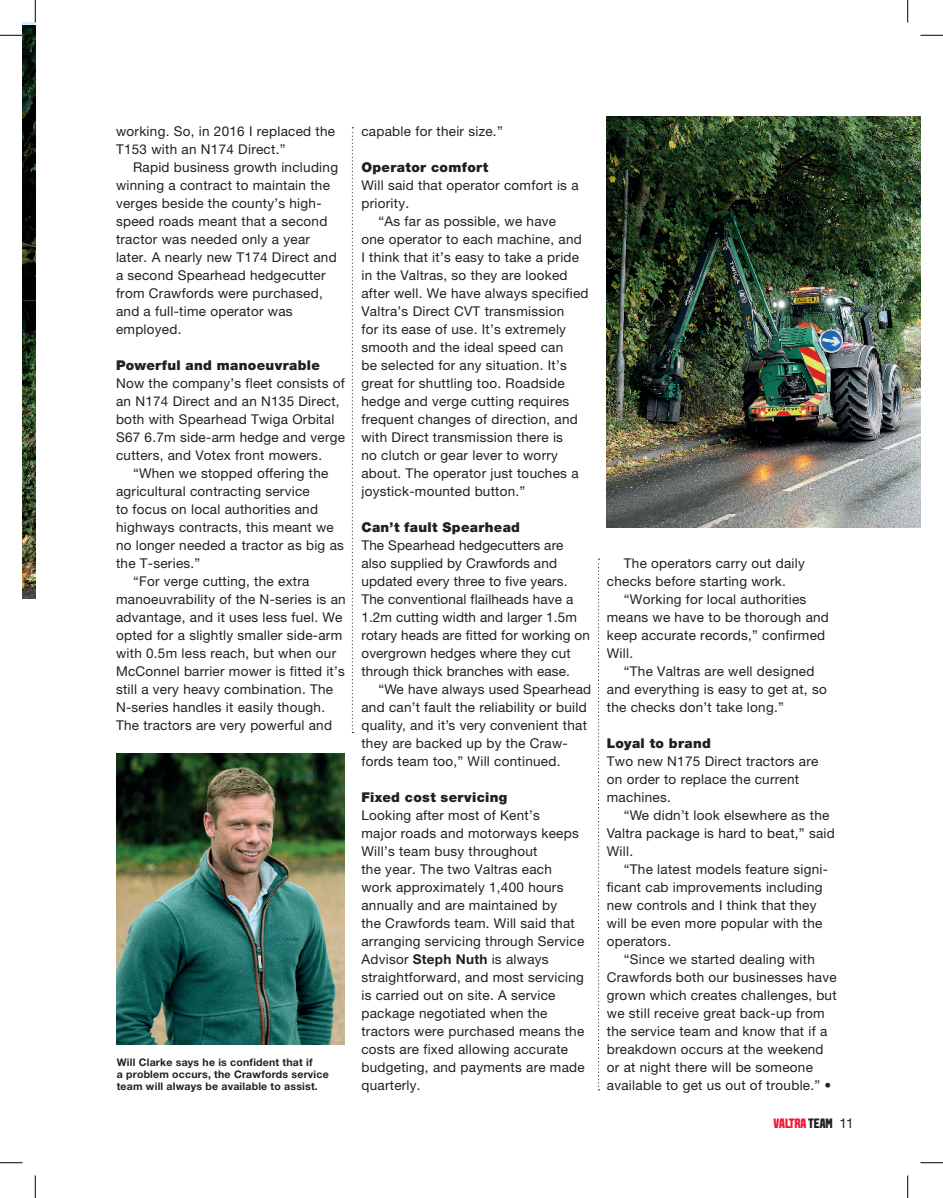
<style>
.page{position:relative;width:943px;height:1198px;background:#fff}
.page>*{position:absolute;margin:0;border:0;box-sizing:border-box;transform-origin:0 0}
.t1{font:13.5px/18px "Helvetica Neue LT Std";letter-spacing:.02em;color:#231f20}
.t2{font:900 13.5px "Helvetica Neue LT Std";letter-spacing:.025em;color:#231f20}
.t3{font:700 13.5px "VALTRA Aveny T 2020 Extra";letter-spacing:-.01em;color:#ed1a33}
.t4{font:700 10.5px/12px "Helvetica Neue LT Std";letter-spacing:.02em;color:#231f20}
.s1{font-weight:700}
.s2{color:#231f20}
.s3{font-family:"Helvetica Neue LT Std";font-weight:400;color:#231f20}
</style>
<div class="page">
<img style="left:22px;top:25px;width:13px;height:574px">
<svg style="left:351px;top:127px;width:2px;height:606px"></svg>
<svg style="left:598px;top:558px;width:1px;height:532px"></svg>
<img style="left:606px;top:116px;width:314px;height:411px">
<img style="left:116px;top:753px;width:228px;height:291px">
<svg style="left:0;top:35px;width:22px;height:1px"></svg>
<svg style="left:920px;top:35px;width:22px;height:1px"></svg>
<svg style="left:0;top:1162px;width:22px;height:1px"></svg>
<svg style="left:920px;top:1162px;width:22px;height:1px"></svg>
<svg style="left:35px;top:0;width:1px;height:22px"></svg>
<svg style="left:35px;top:1175px;width:1px;height:22px"></svg>
<svg style="left:907px;top:0;width:1px;height:22px"></svg>
<svg style="left:907px;top:1175px;width:1px;height:22px"></svg>
<p class="t1" style="left:116px;top:122px;width:220px">working. So, in 2016 I replaced the<br>T153 with an N174 Direct.”</p>
<p class="t1" style="left:116px;top:158px;width:223px;text-indent:17px">Rapid business growth including winning a contract to maintain the verges beside the county’s high&shy;speed roads meant that a second tractor was needed only a year later. A nearly new T174 Direct and a second Spearhead hedgecutter from Crawfords were purchased, and a full-time operator was employed.</p>
<p class="t2" style="left:116px;top:357px;width:205px">Powerful and manoeuvrable</p>
<p class="t1" style="left:116px;top:374px;width:230px">Now the company’s fleet consists of an N174 Direct and an N135 Direct, both with Spearhead Twiga Orbital S67 6.7m side-arm hedge and verge cutters, and Votex front mowers.</p>
<p class="t1" style="left:133px;top:464px;width:197px">“When we stopped offering the</p>
<p class="t1" style="left:116px;top:482px;width:195px">agricultural contracting service</p>
<p class="t1" style="left:116px;top:500px;width:203px">to focus on local authorities and</p>
<p class="t1" style="left:116px;top:518px;width:219px">highways contracts, this meant we</p>
<p class="t1" style="left:116px;top:536px;width:229px">no longer needed a tractor as big as</p>
<p class="t1" style="left:116px;top:554px;width:86px">the T-series.”</p>
<p class="t1" style="left:133px;top:572px;width:178px">“For verge cutting, the extra</p>
<p class="t1" style="left:116px;top:590px;width:231px">manoeuvrability of the N-series is an</p>
<p class="t1" style="left:116px;top:608px;width:228px">advantage, and it uses less fuel. We</p>
<p class="t1" style="left:116px;top:626px;width:228px">opted for a slightly smaller side-arm</p>
<p class="t1" style="left:116px;top:644px;width:221px">with 0.5m less reach, but when our</p>
<p class="t1" style="left:116px;top:662px;width:230px">McConnel barrier mower is fitted it’s</p>
<p class="t1" style="left:116px;top:680px;width:218px">still a very heavy combination. The</p>
<p class="t1" style="left:116px;top:698px;width:210px">N-series handles it easily though.</p>
<p class="t1" style="left:116px;top:716px;width:217px">The tractors are very powerful and</p>
<p class="t4" style="left:117px;top:1056px;width:213px">Will Clarke says he is confident that if<br>a problem occurs, the Crawfords service team will always be available to assist.</p>
<p class="t1" style="left:361px;top:122px;width:143px">capable for their size.”</p>
<p class="t2" style="left:361px;top:159px;width:128px">Operator comfort</p>
<p class="t1" style="left:361px;top:176px;width:218px">Will said that operator comfort is a</p>
<p class="t1" style="left:361px;top:194px;width:49px">priority.</p>
<p class="t1" style="left:378px;top:212px;width:179px">“As far as possible, we have</p>
<p class="t1" style="left:361px;top:230px;width:222px">one operator to each machine, and</p>
<p class="t1" style="left:361px;top:248px;width:219px">I think that it’s easy to take a pride</p>
<p class="t1" style="left:361px;top:266px;width:207px">in the Valtras, so they are looked</p>
<p class="t1" style="left:361px;top:284px;width:228px">after well. We have always specified</p>
<p class="t1" style="left:361px;top:302px;width:204px">Valtra’s Direct CVT transmission</p>
<p class="t1" style="left:361px;top:320px;width:206px">for its ease of use. It’s extremely</p>
<p class="t1" style="left:361px;top:338px;width:203px">smooth and the ideal speed can</p>
<p class="t1" style="left:361px;top:356px;width:207px">be selected for any situation. It’s</p>
<p class="t1" style="left:361px;top:374px;width:205px">great for shuttling too. Roadside</p>
<p class="t1" style="left:361px;top:392px;width:209px">hedge and verge cutting requires</p>
<p class="t1" style="left:361px;top:410px;width:218px">frequent changes of direction, and</p>
<p class="t1" style="left:361px;top:428px;width:203px">with Direct transmission there is</p>
<p class="t1" style="left:361px;top:446px;width:198px">no clutch or gear lever to worry</p>
<p class="t1" style="left:361px;top:464px;width:218px">about. The operator just touches a</p>
<p class="t1" style="left:361px;top:482px;width:165px">joystick-mounted button.”</p>
<p class="t2" style="left:361px;top:519px;width:160px">Can’t fault Spearhead</p>
<p class="t1" style="left:361px;top:536px;width:230px">The Spearhead hedgecutters are also supplied by Crawfords and updated every three to five years.<br>The conventional flailheads have a 1.2m cutting width and larger 1.5m rotary heads are fitted for working on overgrown hedges where they cut through thick branches with ease.</p>
<p class="t1" style="left:361px;top:680px;width:231px;text-indent:17px">“We have always used Spearhead and can’t fault the reliability or build quality, and it’s very convenient that they are backed up by the Craw&shy;fords team too,” Will continued.</p>
<p class="t2" style="left:361px;top:789px;width:147px">Fixed cost servicing</p>
<p class="t1" style="left:361px;top:806px;width:225px">Looking after most of Kent’s<br>major roads and motorways keeps<br>Will’s team busy throughout<br>the year. The two Valtras each work approximately 1,400 hours annually and are maintained by<br>the Crawfords team. Will said that arranging servicing through Service<br>Advisor <span class="s1">Steph Nuth</span> is always straightforward, and most servicing is carried out on site. A service package negotiated when the tractors were purchased means the costs are fixed allowing accurate budgeting, and payments are made quarterly.</p>
<p class="t1" style="left:606px;top:554px;width:199px;text-indent:17px">The operators carry out daily checks before starting work.</p>
<p class="t1" style="left:606px;top:590px;width:223px;text-indent:17px">“Working for local authorities means we have to be thorough and keep accurate records,” confirmed<br>Will.</p>
<p class="t1" style="left:606px;top:662px;width:221px;text-indent:17px">“The Valtras are well designed and everything is easy to get at, so the checks don’t take long.”</p>
<p class="t2" style="left:606px;top:735px;width:105px">Loyal to brand</p>
<p class="t1" style="left:606px;top:752px;width:213px">Two new N175 Direct tractors are on order to replace the current machines.</p>
<p class="t1" style="left:606px;top:806px;width:229px;text-indent:17px">“We didn’t look elsewhere as the<br>Valtra package is hard to beat,” said<br>Will.</p>
<p class="t1" style="left:606px;top:860px;width:222px;text-indent:17px">“The latest models feature signi&shy;ficant cab improvements including new controls and I think that they will be even more popular with the operators.</p>
<p class="t1" style="left:606px;top:950px;width:231px;text-indent:17px">“Since we started dealing with Crawfords both our businesses have grown which creates challenges, but we still receive great back-up from the service team and know that if a breakdown occurs at the weekend or at night there will be someone available to get us out of trouble.” •</p>
<p class="t3" style="left:773px;top:1114px;width:81px">VALTRA <span class="s2">TEAM</span> <span class="s3">11</span></p>
</div>
